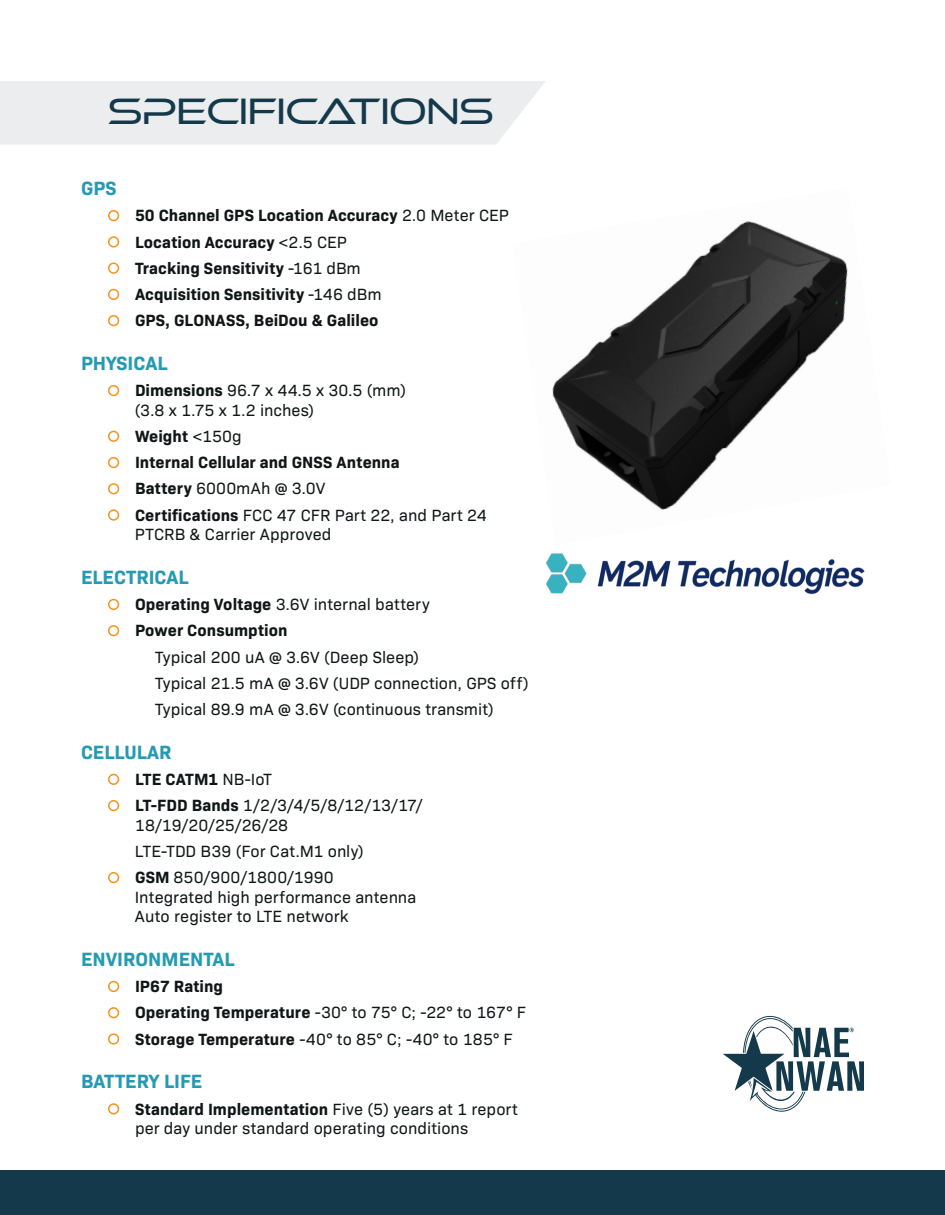
<style>
.page{position:relative;width:945px;height:1215px;background:#fff}
.page>*{position:absolute;margin:0;border:0;box-sizing:border-box;transform-origin:0 0}
.t1{font:37.95px "Ethnocentric Lt";color:#14394b}
.t2{font:700 19.5px "Bio Sans";color:#249ab3}
.t3{font:16.5px/19.5px "Bio Sans";letter-spacing:.005em;color:#101616}
.t4{font:700 16.5px "Bio Sans";letter-spacing:.005em;color:#101616}
.s1{font-weight:400}
.s2{font-weight:700}
</style>
<div class="page">
<img style="left:552px;top:221px;width:232px;height:289px">
<img style="left:784px;top:234px;width:64px;height:152px">
<div style="left:0;top:81px;width:546px;height:64px;background:#ebedef"></div>
<div style="left:108px;top:210px;width:11px;height:11px;border:2px solid #f7931d;border-radius:50%"></div>
<div style="left:108px;top:236px;width:11px;height:12px;border:2px solid #f7931d;border-radius:50%"></div>
<div style="left:108px;top:263px;width:11px;height:11px;border:2px solid #f7931d;border-radius:50%"></div>
<div style="left:108px;top:289px;width:11px;height:11px;border:2px solid #f7931d;border-radius:50%"></div>
<div style="left:108px;top:315px;width:11px;height:11px;border:2px solid #f7931d;border-radius:50%"></div>
<div style="left:108px;top:385px;width:11px;height:11px;border:2px solid #f7931d;border-radius:50%"></div>
<div style="left:108px;top:431px;width:11px;height:11px;border:2px solid #f7931d;border-radius:50%"></div>
<div style="left:108px;top:457px;width:11px;height:11px;border:2px solid #f7931d;border-radius:50%"></div>
<div style="left:108px;top:483px;width:11px;height:11px;border:2px solid #f7931d;border-radius:50%"></div>
<div style="left:108px;top:509px;width:11px;height:12px;border:2px solid #f7931d;border-radius:50%"></div>
<div style="left:108px;top:599px;width:11px;height:11px;border:2px solid #f7931d;border-radius:50%"></div>
<div style="left:108px;top:625px;width:11px;height:11px;border:2px solid #f7931d;border-radius:50%"></div>
<div style="left:108px;top:774px;width:11px;height:11px;border:2px solid #f7931d;border-radius:50%"></div>
<div style="left:108px;top:800px;width:11px;height:11px;border:2px solid #f7931d;border-radius:50%"></div>
<div style="left:108px;top:872px;width:11px;height:11px;border:2px solid #f7931d;border-radius:50%"></div>
<div style="left:108px;top:981px;width:11px;height:11px;border:2px solid #f7931d;border-radius:50%"></div>
<div style="left:108px;top:1007px;width:11px;height:11px;border:2px solid #f7931d;border-radius:50%"></div>
<div style="left:108px;top:1033px;width:11px;height:12px;border:2px solid #f7931d;border-radius:50%"></div>
<div style="left:108px;top:1103px;width:11px;height:12px;border:2px solid #f7931d;border-radius:50%"></div>
<img style="left:546px;top:553px;width:319px;height:42px">
<div style="left:0;top:1170px;width:945px;height:45px;background:#14394b"></div>
<svg style="left:723px;top:1016px;width:141px;height:96px"></svg>
<p class="t1" style="left:108px;top:89px;width:387px">SPECIFICATIONS</p>
<p class="t2" style="left:81px;top:173px;width:37px">GPS</p>
<p class="t4" style="left:135px;top:203px;width:375px">50 Channel GPS Location Accuracy <span class="s1">2.0 Meter CEP</span></p>
<p class="t4" style="left:135px;top:229px;width:213px">Location Accuracy <span class="s1">&lt;2.5 CEP</span></p>
<p class="t4" style="left:135px;top:255px;width:227px">Tracking Sensitivity <span class="s1">-161 dBm</span></p>
<p class="t4" style="left:135px;top:282px;width:248px">Acquisition Sensitivity <span class="s1">-146 dBm</span></p>
<p class="t4" style="left:135px;top:308px;width:245px">GPS, GLONASS, BeiDou &amp; Galileo</p>
<p class="t2" style="left:81px;top:348px;width:88px">PHYSICAL</p>
<p class="t3" style="left:135px;top:379px;width:272px"><span class="s2">Dimensions</span> 96.7 x 44.5 x 30.5 (mm)</p>
<p class="t3" style="left:135px;top:399px;width:181px">(3.8 x 1.75 x 1.2 inches)</p>
<p class="t4" style="left:135px;top:424px;width:108px">Weight <span class="s1">&lt;150g</span></p>
<p class="t4" style="left:135px;top:450px;width:266px">Internal Cellular and GNSS Antenna</p>
<p class="t3" style="left:135px;top:478px;width:192px"><span class="s2">Battery</span> 6000mAh @ 3.0V</p>
<p class="t3" style="left:135px;top:504px;width:353px"><span class="s2">Certifications</span> FCC 47 CFR Part 22, and Part 24</p>
<p class="t3" style="left:135px;top:523px;width:198px">PTCRB &amp; Carrier Approved</p>
<p class="t2" style="left:81px;top:562px;width:109px">ELECTRICAL</p>
<p class="t3" style="left:135px;top:593px;width:296px"><span class="s2">Operating Voltage</span> 3.6V internal battery</p>
<p class="t4" style="left:135px;top:618px;width:154px">Power Consumption</p>
<p class="t3" style="left:155px;top:646px;width:265px">Typical 200 uA @ 3.6V (Deep Sleep)</p>
<p class="t3" style="left:155px;top:672px;width:375px">Typical 21.5 mA @ 3.6V (UDP connection, GPS off)</p>
<p class="t3" style="left:155px;top:698px;width:340px">Typical 89.9 mA @ 3.6V (continuous transmit)</p>
<p class="t2" style="left:81px;top:737px;width:92px">CELLULAR</p>
<p class="t4" style="left:135px;top:767px;width:138px">LTE CATM1 <span class="s1">NB-IoT</span></p>
<p class="t3" style="left:135px;top:794px;width:289px"><span class="s2">LT-FDD Bands</span> 1/2/3/4/5/8/12/13/17/</p>
<p class="t3" style="left:135px;top:814px;width:155px">18/19/20/25/26/28</p>
<p class="t3" style="left:135px;top:840px;width:230px">LTE-TDD B39 (For Cat.M1 only)</p>
<p class="t3" style="left:135px;top:866px;width:200px"><span class="s2">GSM</span> 850/900/1800/1990</p>
<p class="t3" style="left:135px;top:886px;width:283px">Integrated high performance antenna</p>
<p class="t3" style="left:135px;top:905px;width:215px">Auto register to LTE network</p>
<p class="t2" style="left:81px;top:944px;width:155px">ENVIRONMENTAL</p>
<p class="t4" style="left:135px;top:974px;width:90px">IP67 Rating</p>
<p class="t3" style="left:135px;top:1002px;width:393px"><span class="s2">Operating Temperature</span> -30° to 75° C; -22° to 167° F</p>
<p class="t3" style="left:135px;top:1028px;width:379px"><span class="s2">Storage Temperature</span> -40° to 85° C; -40° to 185° F</p>
<p class="t2" style="left:81px;top:1067px;width:123px">BATTERY LIFE</p>
<p class="t3" style="left:135px;top:1098px;width:384px"><span class="s2">Standard Implementation</span> Five (5) years at 1 report per day under standard operating conditions</p>
</div>
